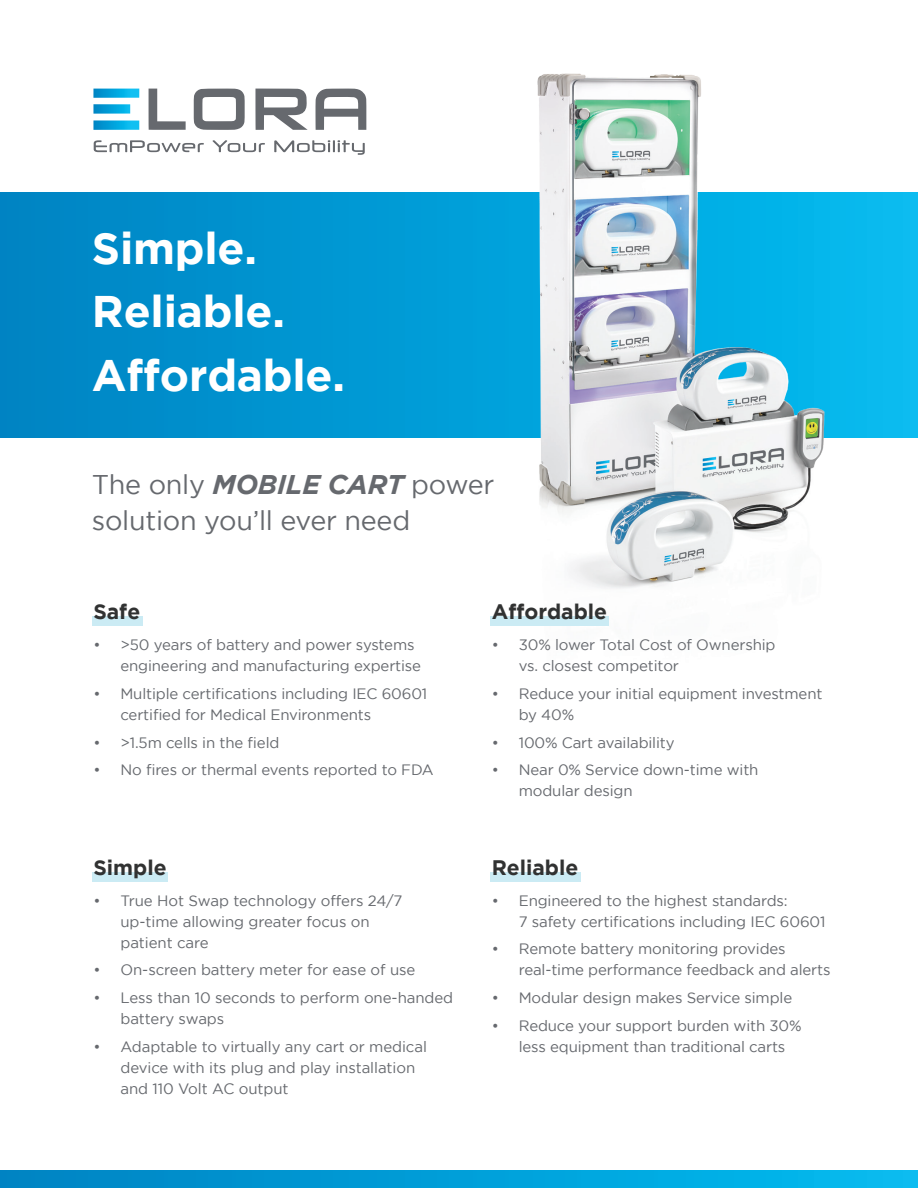
<style>
.page{position:relative;width:918px;height:1188px;background:#fff}
.page>*{position:absolute;margin:0;border:0;box-sizing:border-box;transform-origin:0 0}
.t1{font:700 44.25px/63.8px "Gotham";letter-spacing:-.005em;color:#fff}
.t2{font:27px/36px "Gotham";letter-spacing:-.01em;color:#66696e}
.t3{font:700 21px "Gotham";color:#313232}
.t4{font:15px/21px "Gotham";letter-spacing:-.01em;color:#66696e}
.s1{font-weight:700;font-style:italic}
</style>
<div class="page">
<svg style="left:0;top:192px;width:918px;height:246px;background:#0092ce"></svg>
<img style="left:424px;top:73px;width:469px;height:516px">
<div style="left:0;top:1170px;width:918px;height:18px;background:linear-gradient(to right,#0083c2,#04bcf0)"></div>
<div style="left:92px;top:872px;width:76px;height:10px;background:#cbebf4"></div>
<div style="left:92px;top:616px;width:51px;height:10px;background:#cbebf4"></div>
<div style="left:490px;top:616px;width:119px;height:10px;background:#cbebf4"></div>
<div style="left:490px;top:872px;width:91px;height:10px;background:#cbebf4"></div>
<svg style="left:93px;top:120px;width:46px;height:10px"></svg>
<svg style="left:93px;top:104px;width:37px;height:10px"></svg>
<svg style="left:93px;top:89px;width:46px;height:9px"></svg>
<svg style="left:149px;top:89px;width:37px;height:41px"></svg>
<svg style="left:194px;top:89px;width:51px;height:41px"></svg>
<svg style="left:255px;top:89px;width:53px;height:41px"></svg>
<svg style="left:316px;top:89px;width:50px;height:41px"></svg>
<svg style="left:94px;top:140px;width:110px;height:12px"></svg>
<svg style="left:213px;top:140px;width:52px;height:12px"></svg>
<svg style="left:274px;top:140px;width:91px;height:15px"></svg>
<h1 class="t1" style="left:92px;top:215px;width:255px">Simple.<br>Reliable.<br>Affordable.</h1>
<h2 class="t2" style="left:92px;top:466px;width:404px">The only <span class="s1">MOBILE CART</span> power solution you’ll ever need</h2>
<h3 class="t3" style="left:93px;top:600px;width:48px">Safe</h3>
<p class="t4" style="left:120px;top:634px;width:302px;text-indent:-27px">• &gt;50 years of battery and power systems engineering and manufacturing expertise</p>
<p class="t4" style="left:120px;top:683px;width:308px;text-indent:-27px">• Multiple certifications including IEC 60601 certified for Medical Environments</p>
<p class="t4" style="left:93px;top:732px;width:187px">• &gt;1.5m cells in the field</p>
<p class="t4" style="left:93px;top:759px;width:342px">• No fires or thermal events reported to FDA</p>
<h3 class="t3" style="left:93px;top:855px;width:75px">Simple</h3>
<p class="t4" style="left:120px;top:890px;width:283px;text-indent:-27px">• True Hot Swap technology offers 24/7 up-time allowing greater focus on patient care</p>
<p class="t4" style="left:93px;top:959px;width:324px">• On-screen battery meter for ease of use</p>
<p class="t4" style="left:120px;top:987px;width:334px;text-indent:-27px">• Less than 10 seconds to perform one-handed battery swaps</p>
<p class="t4" style="left:120px;top:1036px;width:308px;text-indent:-27px">• Adaptable to virtually any cart or medical device with its plug and play installation and 110 Volt AC output</p>
<h3 class="t3" style="left:492px;top:600px;width:117px">Affordable</h3>
<p class="t4" style="left:519px;top:634px;width:258px;text-indent:-27px">• 30% lower Total Cost of Ownership vs. closest competitor</p>
<p class="t4" style="left:519px;top:683px;width:305px;text-indent:-27px">• Reduce your initial equipment investment by 40%</p>
<p class="t4" style="left:492px;top:732px;width:184px">• 100% Cart availability</p>
<p class="t4" style="left:519px;top:759px;width:241px;text-indent:-27px">• Near 0% Service down-time with modular design</p>
<h3 class="t3" style="left:492px;top:855px;width:88px">Reliable</h3>
<p class="t4" style="left:519px;top:890px;width:308px;text-indent:-27px">• Engineered to the highest standards:<br>7 safety certifications including IEC 60601</p>
<p class="t4" style="left:519px;top:938px;width:313px;text-indent:-27px">• Remote battery monitoring provides real-time performance feedback and alerts</p>
<p class="t4" style="left:492px;top:987px;width:302px">• Modular design makes Service simple</p>
<p class="t4" style="left:519px;top:1015px;width:284px;text-indent:-27px">• Reduce your support burden with 30% less equipment than traditional carts</p>
</div>
